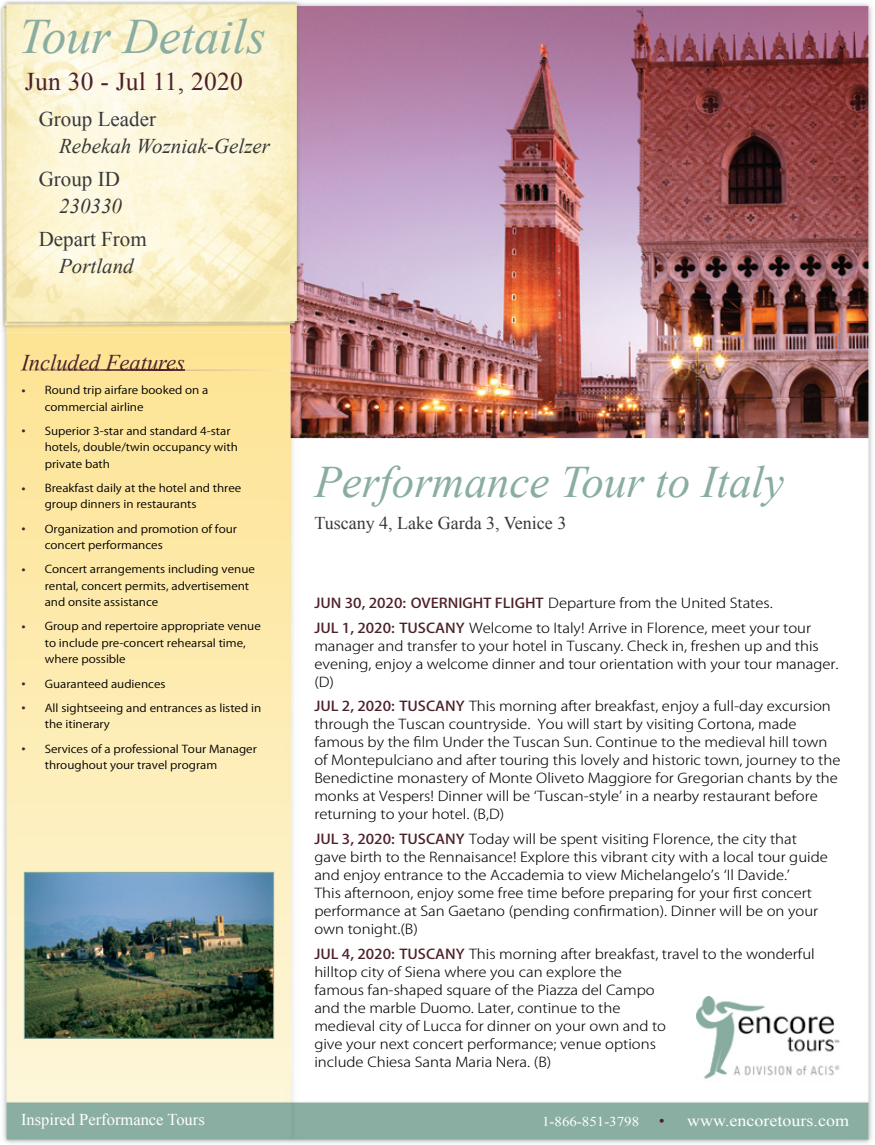
<style>
.page{position:relative;width:875px;height:1145px;background:#fff}
.page>*{position:absolute;margin:0;border:0;box-sizing:border-box;transform-origin:0 0}
.t1{font:italic 49.5px "Times New Roman";color:#89ada0}
.t2{font:italic 45px "Times New Roman";color:#89ada0}
.t3{font:25.5px "Times New Roman";letter-spacing:.01em;color:#4d2029}
.t4{font:italic 22.5px "Times New Roman";color:#4d2029}
.t5{font:italic 21px "Times New Roman";color:#373838}
.t6{font:21px "Times New Roman";color:#373838}
.t7{font:18px "Times New Roman";color:#373838}
.t8{font:16.5px "Times New Roman";color:#fff}
.t9{font:16.2px "Times New Roman";color:#fff;scale:1.11 1}
.t10{font:300 13.5px/18px "Koz Go Pro";color:#000;scale:1.11 1}
.t11{font:10.8px/16.5px "Koz Go Pro";color:#000;scale:1.11 1}
.s1{font-family:"Gill Sans";font-size:12px;color:#4d2029}
.s2{font-weight:500;color:#4d2029}
.s3{font-size:13.5px}
.s4{font-family:"Koz Go Pro";font-weight:500;font-size:24.3px;color:#4d2029}
</style>
<div class="page">
<img style="left:2px;top:3px;width:870px;height:1141px">
<img style="left:696px;top:996px;width:152px;height:87px">
<img style="left:291px;top:6px;width:577px;height:432px">
<img style="left:26px;top:874px;width:246px;height:162px">
<div style="left:24px;top:872px;width:250px;height:166px;border:1px solid #89ada0"></div>
<img style="left:0;top:1px;width:304px;height:332px">
<img style="left:291px;top:6px;width:13px;height:327px">
<img style="left:16px;top:370px;width:271px;height:1px">
<img style="left:21px;top:370px;width:164px;height:1px">
<h1 class="t1" style="left:19px;top:3px;width:249px">Tour Details</h1>
<h3 class="t3" style="left:25px;top:64px;width:220px">Jun 30 - Jul 11, 2020</h3>
<h3 class="t6" style="left:39px;top:105px;width:119px">Group Leader</h3>
<h3 class="t5" style="left:59px;top:131px;width:212px">Rebekah Wozniak-Gelzer</h3>
<h3 class="t6" style="left:39px;top:165px;width:83px">Group ID</h3>
<h3 class="t5" style="left:59px;top:191px;width:64px">230330</h3>
<h3 class="t6" style="left:39px;top:225px;width:109px">Depart From</h3>
<h3 class="t5" style="left:59px;top:251px;width:76px">Portland</h3>
<h3 class="t4" style="left:21px;top:347px;width:165px">Included Features</h3>
<p class="t11" style="left:45px;top:382px;width:149px;text-indent:-23px"><span class="s1">•</span> Round trip airfare booked on a commercial airline</p>
<p class="t11" style="left:45px;top:423px;width:175px;text-indent:-23px"><span class="s1">•</span> Superior 3-star and standard 4-star hotels, double/twin occupancy with private bath</p>
<p class="t11" style="left:45px;top:480px;width:179px;text-indent:-23px"><span class="s1">•</span> Breakfast daily at the hotel and three group dinners in restaurants</p>
<p class="t11" style="left:45px;top:521px;width:175px;text-indent:-23px"><span class="s1">•</span> Organization and promotion of four concert performances</p>
<p class="t11" style="left:45px;top:561px;width:191px;text-indent:-23px"><span class="s1">•</span> Concert arrangements including venue rental, concert permits, advertisement and onsite assistance</p>
<p class="t11" style="left:45px;top:618px;width:196px;text-indent:-23px"><span class="s1">•</span> Group and repertoire appropriate venue to include pre-concert rehearsal time, where possible</p>
<p class="t11" style="left:21px;top:676px;width:131px"><span class="s1">•</span> Guaranteed audiences</p>
<p class="t11" style="left:45px;top:700px;width:197px;text-indent:-23px"><span class="s1">•</span> All sightseeing and entrances as listed in the itinerary</p>
<p class="t11" style="left:45px;top:740px;width:193px;text-indent:-23px"><span class="s1">•</span> Services of a professional Tour Manager throughout your travel program</p>
<p class="t8" style="left:21px;top:1108px;width:185px">Inspired Performance Tours</p>
<h2 class="t2" style="left:314px;top:451px;width:471px">Performance Tour to Italy</h2>
<h3 class="t7" style="left:314px;top:511px;width:253px">Tuscany 4, Lake Garda 3, Venice 3</h3>
<p class="t10" style="left:314px;top:590px;width:449px;line-height:24.8px"><span class="s2">JUN 30, 2020 : OVERNIGHT FLIGHT</span> Departure from the United States.<br><span class="s2">JUL 1, 2020 : TUSCANY</span> Welcome to Italy! Arrive in Florence, meet your tour</p>
<p class="t10" style="left:314px;top:637px;width:474px">manager and transfer to your hotel in Tuscany. Check in, freshen up and this evening, enjoy a welcome dinner and tour orientation with your tour manager. (D)</p>
<p class="t10" style="left:314px;top:697px;width:475px"><span class="s2">JUL 2, 2020 : TUSCANY</span> This morning after breakfast, enjoy a full-day excursion through the Tuscan countryside. You will start by visiting Cortona, made famous by the film Under the Tuscan Sun. Continue to the medieval hill town of Montepulciano and after touring this lovely and historic town, journey to the Benedictine monastery of Monte Oliveto Maggiore for Gregorian chants by the monks at Vespers! Dinner will be ʻTuscan-style’ in a nearby restaurant before returning to your hotel. (B,D)</p>
<p class="t10" style="left:314px;top:830px;width:464px"><span class="s2">JUL 3, 2020 : TUSCANY</span> Today will be spent visiting Florence, the city that gave birth to the Rennaisance! Explore this vibrant city with a local tour guide and enjoy entrance to the Accademia to view Michelangelo’s ʻIl Davide.’<br>This afternoon, enjoy some free time before preparing for your first concert performance at San Gaetano (pending confirmation). Dinner will be on your own tonight.(B)</p>
<p class="t10" style="left:314px;top:945px;width:452px"><span class="s2">JUL 4, 2020 : TUSCANY</span> This morning after breakfast, travel to the wonderful hilltop city of Siena where you can explore the<br>famous fan-shaped square of the Piazza del Campo<br>and the marble Duomo. Later, continue to the<br>medieval city of Lucca for dinner on your own and to<br>give your next concert performance; venue options<br>include Chiesa Santa Maria Nera. (B)</p>
<p class="t9" style="left:542px;top:1109px;width:278px"><span class="s3">1-866-851-3798</span> <span class="s4">·</span> www.encoretours.com</p>
</div>
